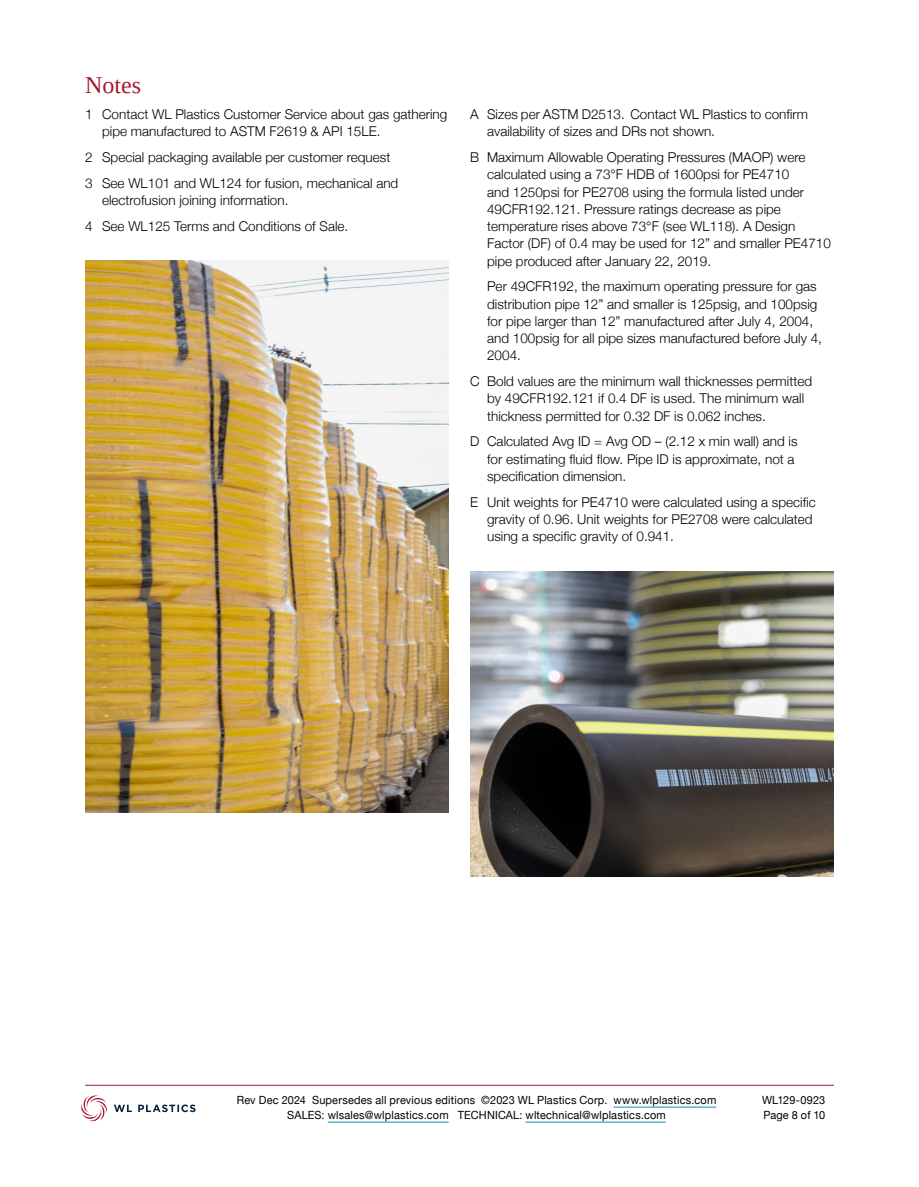
<style>
.page{position:relative;width:919px;height:1187px;background:#fff}
.page>*{position:absolute;margin:0;border:0;box-sizing:border-box;transform-origin:0 0}
.H2_span_all_cols{font:24px "Tinos";color:#a7192e}
.bullet_2nd_para_indent{font:300 13.5px/17.2px "Helvetica Neue";color:#000}
.t1{font:11.25px/15px "Helvetica Neue";letter-spacing:.02em;color:#000;text-align:center}
</style>
<div class="page">
<svg style="left:114px;top:1104px;width:81px;height:8px"></svg>
<svg style="left:81px;top:1095px;width:26px;height:26px"></svg>
<hr style="left:613px;top:1106px;width:103px;height:1px;background:#0098a8">
<hr style="left:328px;top:1121px;width:120px;height:1px;background:#0098a8">
<hr style="left:525px;top:1121px;width:140px;height:1px;background:#0098a8">
<hr style="left:85px;top:1084px;width:748px;height:1px;background:#a7192e">
<img style="left:85px;top:260px;width:364px;height:552px">
<img style="left:470px;top:571px;width:363px;height:305px">
<p class="H2_span_all_cols" style="left:85px;top:70px;width:57px">Notes</p>
<p class="bullet_2nd_para_indent" style="left:102px;top:105px;width:347px;text-indent:-17px">1 Contact WL Plastics Customer Service about gas gathering pipe manufactured to ASTM F2619 &amp; API 15LE.</p>
<p class="bullet_2nd_para_indent" style="left:85px;top:148px;width:307px">2 Special packaging available per customer request</p>
<p class="bullet_2nd_para_indent" style="left:102px;top:173px;width:298px;text-indent:-17px">3 See WL101 and WL124 for fusion, mechanical and electrofusion joining information.</p>
<p class="bullet_2nd_para_indent" style="left:85px;top:216px;width:265px">4 See WL125 Terms and Conditions of Sale.</p>
<p class="bullet_2nd_para_indent" style="left:487px;top:105px;width:322px;text-indent:-17px">A Sizes per ASTM D2513. Contact WL Plastics to confirm availability of sizes and DRs not shown.</p>
<p class="bullet_2nd_para_indent" style="left:487px;top:148px;width:345px;text-indent:-17px">B Maximum Allowable Operating Pressures (MAOP) were calculated using a 73°F HDB of 1600psi for PE4710<br>and 1250psi for PE2708 using the formula listed under 49CFR192.121. Pressure ratings decrease as pipe temperature rises above 73°F (see WL118). A Design Factor (DF) of 0.4 may be used for 12” and smaller PE4710 pipe produced after January 22, 2019.</p>
<p class="bullet_2nd_para_indent" style="left:487px;top:277px;width:336px">Per 49CFR192, the maximum operating pressure for gas distribution pipe 12” and smaller is 125psig, and 100psig for pipe larger than 12” manufactured after July 4, 2004, and 100psig for all pipe sizes manufactured before July 4, 2004.</p>
<p class="bullet_2nd_para_indent" style="left:487px;top:372px;width:326px;text-indent:-17px">C Bold values are the minimum wall thicknesses permitted by 49CFR192.121 if 0.4 DF is used. The minimum wall thickness permitted for 0.32 DF is 0.062 inches.</p>
<p class="bullet_2nd_para_indent" style="left:487px;top:432px;width:312px;text-indent:-17px">D Calculated Avg ID = Avg OD – (2.12 x min wall) and is for estimating fluid flow. Pipe ID is approximate, not a specification dimension.</p>
<p class="bullet_2nd_para_indent" style="left:487px;top:492px;width:330px;text-indent:-17px">E Unit weights for PE4710 were calculated using a specific gravity of 0.96. Unit weights for PE2708 were calculated using a specific gravity of 0.941.</p>
<p class="t1" style="left:237px;top:1093px;width:481px">Rev Dec 2024 Supersedes all previous editions ©2023 WL Plastics Corp. www.wlplastics.com<br>SALES: wlsales@wlplastics.com TECHNICAL: wltechnical@wlplastics.com</p>
<p class="t1" style="left:762px;top:1093px;width:65px;text-align:left">WL129-0923<br>Page 8 of 10</p>
</div>
